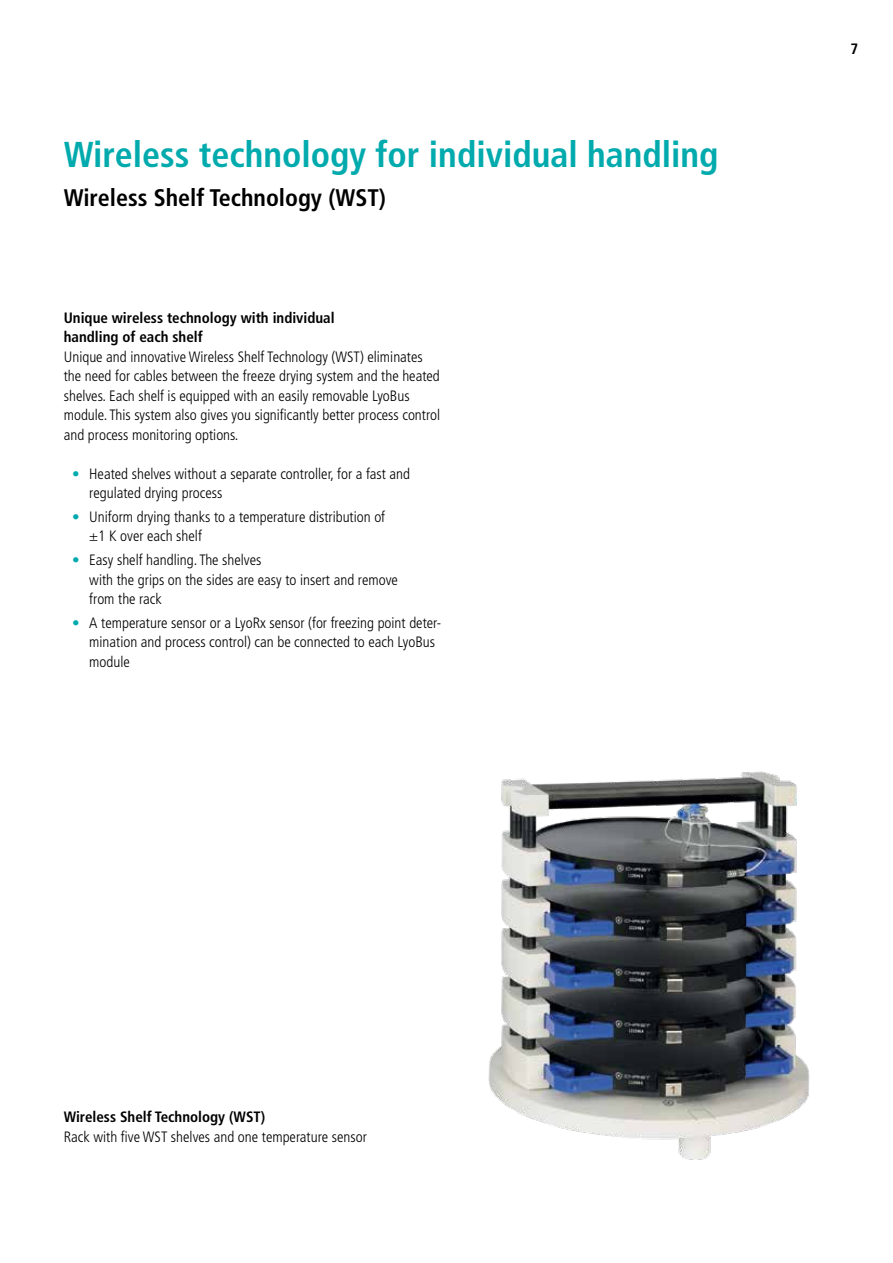
<style>
.page{position:relative;width:893px;height:1263px;background:#fff}
.page>*{position:absolute;margin:0;border:0;box-sizing:border-box;transform-origin:0 0}
.t1{font:700 condensed 36px "Frutiger LT Std";color:#00aaad}
.t2{font:700 condensed 24px "Frutiger LT Std";color:#000}
.t3{font:300 condensed 15px/19.5px "Frutiger LT Std";color:#000}
.t4{font:700 condensed 15px/19.5px "Frutiger LT Std";color:#000}
.s1{color:#00aaad}
</style>
<div class="page">
<img style="left:488px;top:771px;width:322px;height:389px">
<h1 class="t1" style="left:64px;top:133px;width:656px">Wireless technology for individual handling</h1>
<h2 class="t2" style="left:64px;top:183px;width:324px">Wireless Shelf Technology (WST)</h2>
<p class="t4" style="left:64px;top:308px;width:272px">Unique wireless technology with individual handling of each shelf</p>
<p class="t3" style="left:64px;top:347px;width:378px">Unique and innovative Wireless Shelf Technology (WST) eliminates the need for cables between the freeze drying system and the heated shelves. Each shelf is equipped with an easily removable LyoBus module. This system also gives you significantly better process control and process monitoring options.</p>
<p class="t3" style="left:89px;top:464px;width:322px;text-indent:-17px"><span class="s1">•</span> Heated shelves without a separate controller, for a fast and regulated drying process</p>
<p class="t3" style="left:89px;top:507px;width:297px;text-indent:-17px"><span class="s1">•</span> Uniform drying thanks to a temperature distribution of ±1 K over each shelf</p>
<p class="t3" style="left:89px;top:550px;width:310px;text-indent:-17px"><span class="s1">•</span> Easy shelf handling. The shelves<br>with the grips on the sides are easy to insert and remove from the rack</p>
<p class="t3" style="left:89px;top:613px;width:353px;text-indent:-17px"><span class="s1">•</span> A temperature sensor or a LyoRx sensor (for freezing point deter&shy;mination and process control) can be connected to each LyoBus module</p>
<p class="t4" style="left:850px;top:39px;width:9px">7</p>
<p class="t4" style="left:64px;top:1107px;width:203px">Wireless Shelf Technology (WST)</p>
<p class="t3" style="left:64px;top:1127px;width:305px">Rack with five WST shelves and one temperature sensor</p>
</div>
